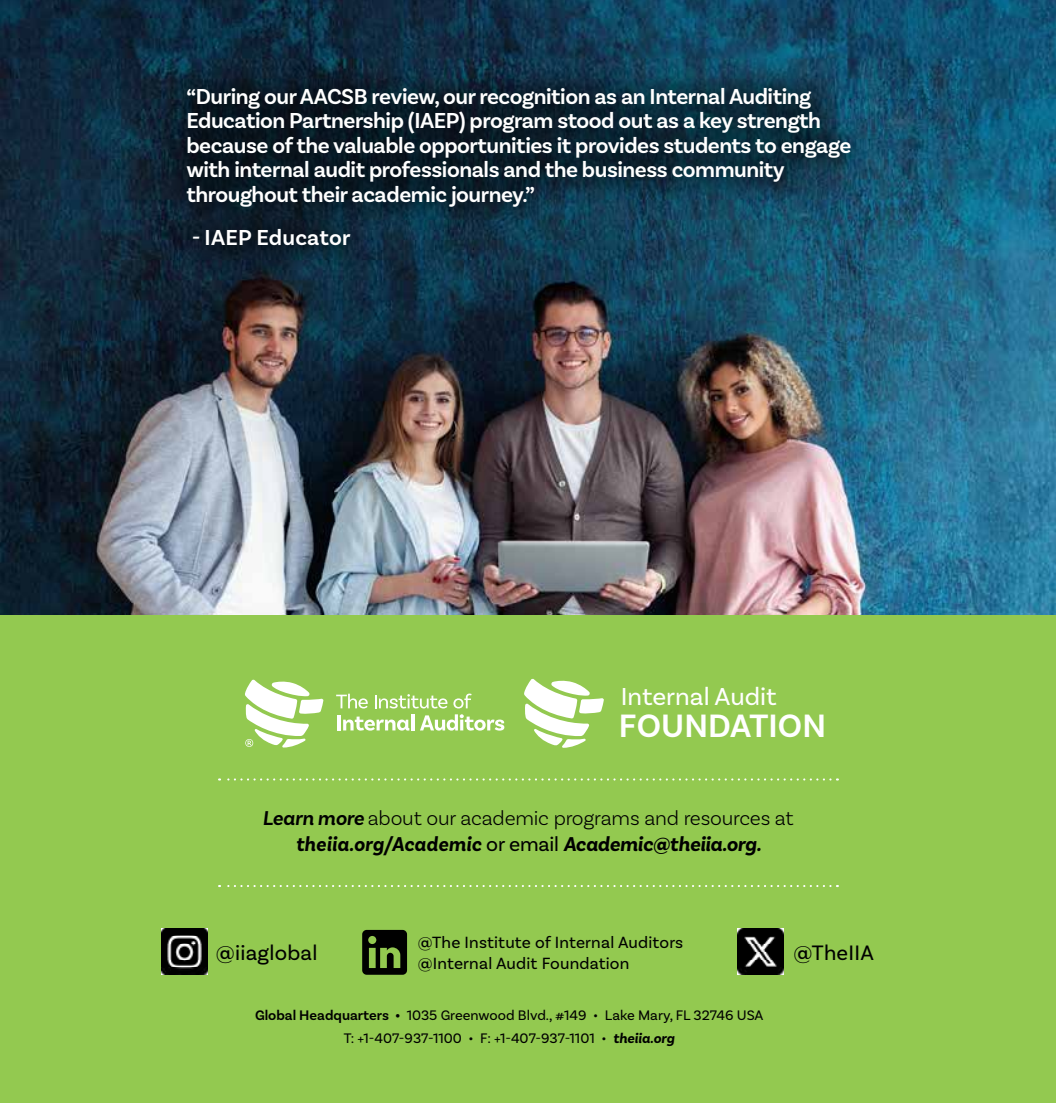
<style>
.page{position:relative;width:1056px;height:1103px;background:#fff}
.page>*{position:absolute;margin:0;border:0;box-sizing:border-box;transform-origin:0 0}
.t1{font:600 33.95px "Basic Sans";letter-spacing:.005em;color:#fff}
.t2{font:25.72px "Basic Sans";color:#fff}
.t3{font:600 22.75px/24.5px "Basic Sans";letter-spacing:-.02em;color:#fff}
.t4{font:600 22.75px "Basic Sans";letter-spacing:.01em;color:#fff}
.t5{font:21.88px "Basic Sans";letter-spacing:.01em;color:#000}
.t6{font:italic 700 21px/25.4px "Basic Sans";letter-spacing:-.005em;color:#000;text-align:center}
.t7{font:16.97px "Basic Sans";letter-spacing:.01em;color:#000}
.t8{font:14.53px/23.3px "Basic Sans";color:#000;text-align:center}
.s1{font-style:italic}
.s2{font-weight:600}
.s3{font-weight:300;font-style:normal}
.s4{font-weight:400;font-style:normal}
.s5{font-weight:700;font-style:italic}
</style>
<div class="page">
<img style="left:0;top:0;width:1055px;height:615px">
<div style="left:0;top:615px;width:1055px;height:487px;background:#93c950"></div>
<svg style="left:219px;top:778px;width:611px;height:2px"></svg>
<svg style="left:219px;top:885px;width:611px;height:2px"></svg>
<img style="left:737px;top:929px;width:46px;height:45px">
<img style="left:161px;top:929px;width:46px;height:45px">
<svg style="left:362px;top:929px;width:45px;height:45px"></svg>
<svg style="left:162px;top:63px;width:713px;height:208px"></svg>
<svg style="left:524px;top:678px;width:79px;height:69px"></svg>
<svg style="left:336px;top:693px;width:32px;height:15px"></svg>
<svg style="left:375px;top:694px;width:72px;height:14px"></svg>
<svg style="left:453px;top:693px;width:18px;height:15px"></svg>
<svg style="left:245px;top:679px;width:78px;height:68px"></svg>
<hr style="left:337px;top:715px;width:4px;height:15px;background:#fff">
<svg style="left:343px;top:716px;width:66px;height:14px"></svg>
<hr style="left:411px;top:714px;width:3px;height:16px;background:#fff">
<svg style="left:420px;top:714px;width:84px;height:16px"></svg>
<p class="t3" style="left:186px;top:84px;width:666px">“During our AACSB review, our recognition as an Internal Auditing Education Partnership (IAEP) program stood out as a key strength because of the valuable opportunities it provides students to engage with internal audit professionals and the business community throughout their academic journey.”</p>
<p class="t4" style="left:191px;top:224px;width:161px"><span class="s1">-</span> IAEP Educator</p>
<p class="t2" style="left:620px;top:680px;width:157px">Internal Audit</p>
<h1 class="t1" style="left:618px;top:705px;width:209px">FOUNDATION</h1>
<p class="t6" style="left:262px;top:805px;width:532px"><span class="s2">Learn more</span> <span class="s3">about our academic programs and resources at </span>theiia.org/Academic <span class="s4">or email</span> Academic@theiia.org.</p>
<p class="t7" style="left:418px;top:932px;width:267px">@The Institute of Internal Auditors</p>
<p class="t5" style="left:216px;top:939px;width:103px">@iiaglobal</p>
<p class="t5" style="left:793px;top:939px;width:82px">@TheIIA</p>
<p class="t7" style="left:418px;top:953px;width:213px">@Internal Audit Foundation</p>
<p class="t8" style="left:255px;top:1003px;width:510px"><span class="s2">Global Headquarters •</span> 1035 Greenwood Blvd., #149 • Lake Mary, FL 32746 USA<br>T: +1-407-937-1100 • F: +1-407-937-1101 • <span class="s5">theiia.org</span></p>
</div>
